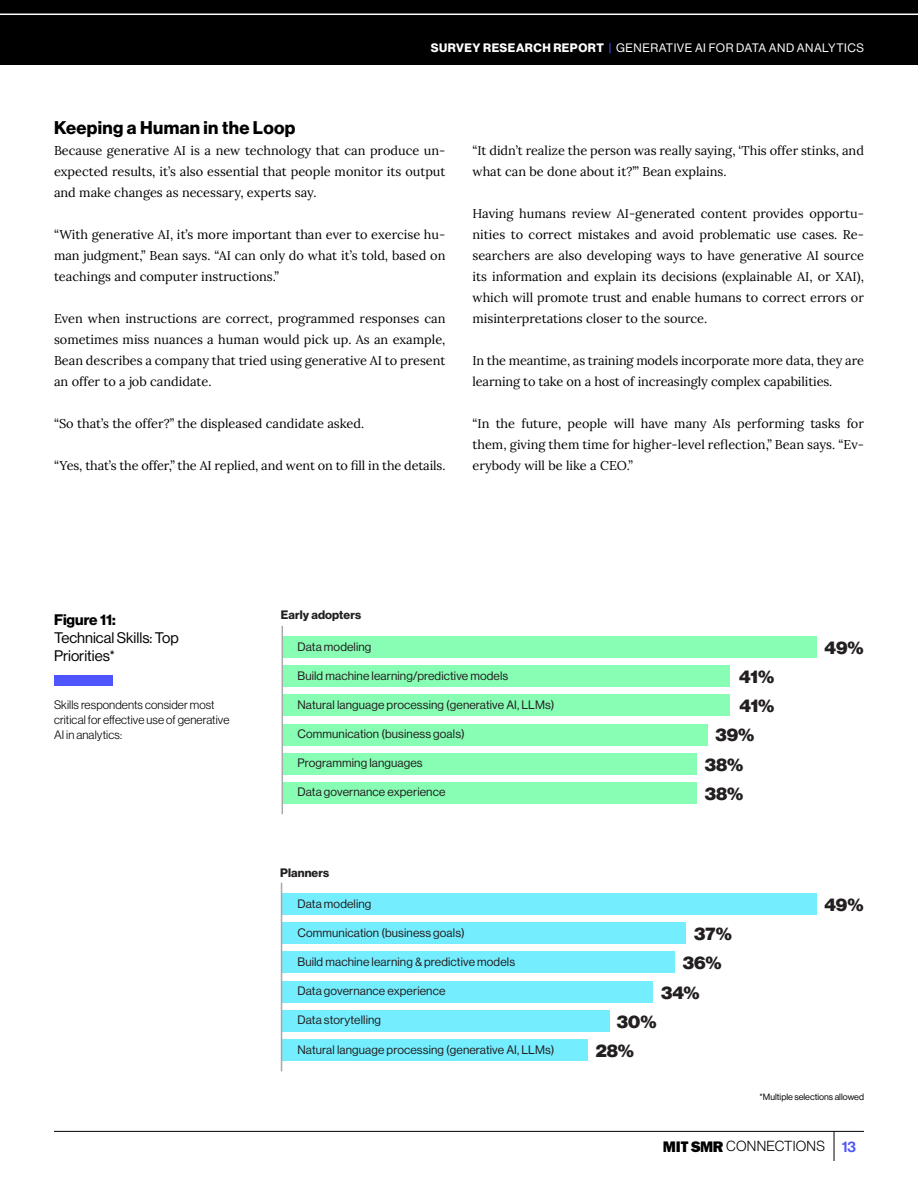
<style>
.page{position:relative;width:918px;height:1188px;background:#fff}
.page>*{position:absolute;margin:0;border:0;box-sizing:border-box;transform-origin:0 0}
.t1{font:18px/29.2px "N Haas Grotesk DS Std 95 Blk";color:#231f20}
.t2{font:18px "N Haas Grotesk DS Std 75 Bd";letter-spacing:.02em;color:#000}
.t3{font:15px/18px "N Haas Grotesk DS Std 55 Rg";color:#000}
.t4{font:15px "N Haas Grotesk DS Std 75 Bd";color:#000}
.t5{font:14.25px "N Haas Grotesk DS Std 45 Lt";letter-spacing:.015em;color:#000}
.t6{font:12.75px/21px "Lora";color:#000;text-align:justify}
.t7{font:12px "N Haas Grotesk DS Std 55 Rg";letter-spacing:.01em;color:#231f20}
.t8{font:12px "N Haas Grotesk DS Std 55 Rg";letter-spacing:.04em;color:#fff}
.t9{font:12px/15px "N Haas Grotesk DS Std 45 Lt";letter-spacing:.01em;color:#000}
.t10{font:12px "N Haas Grotesk DS Std 75 Bd";letter-spacing:.01em;color:#231f20}
.t11{font:9px "N Haas Grotesk DS Std 55 Rg";color:#000}
.s1{font-family:"N Haas Grotesk DS Std 75 Bd"}
.s2{color:#4e55fd}
.s3{font-family:"ITC Franklin Gothic Std Hvy";font-size:15.45px}
.s4{font-family:"N Haas Grotesk DS Std 65 Md";font-size:15px;color:#4e55fd}
</style>
<div class="page">
<div style="left:0;top:0;width:918px;height:65px;background:#000"></div>
<hr style="left:54px;top:1131px;width:810px;height:1px;background:#000">
<hr style="left:834px;top:1131px;width:1px;height:30px;background:#000">
<hr style="left:0;top:14px;width:918px;height:1px;background:#fff">
<div style="left:54px;top:675px;width:58px;height:11px;background:#4e55fd"></div>
<div style="left:282px;top:782px;width:415px;height:21px;background:#88fdb4"></div>
<div style="left:282px;top:753px;width:415px;height:21px;background:#88fdb4"></div>
<div style="left:282px;top:724px;width:426px;height:21px;background:#88fdb4"></div>
<div style="left:282px;top:695px;width:448px;height:21px;background:#88fdb4"></div>
<div style="left:282px;top:666px;width:448px;height:21px;background:#88fdb4"></div>
<div style="left:282px;top:637px;width:535px;height:21px;background:#88fdb4"></div>
<div style="left:282px;top:1039px;width:306px;height:22px;background:#74eeff"></div>
<div style="left:282px;top:1010px;width:328px;height:22px;background:#74eeff"></div>
<div style="left:282px;top:981px;width:371px;height:21px;background:#74eeff"></div>
<div style="left:282px;top:952px;width:393px;height:21px;background:#74eeff"></div>
<div style="left:282px;top:923px;width:404px;height:21px;background:#74eeff"></div>
<div style="left:282px;top:894px;width:535px;height:21px;background:#74eeff"></div>
<hr style="left:282px;top:626px;width:1px;height:188px;background:#a6a8ab">
<hr style="left:281px;top:883px;width:1px;height:188px;background:#a6a8ab">
<p class="t8" style="left:431px;top:41px;width:435px"><span class="s1">SURVEY RESEARCH REPORT</span> <span class="s2">|</span> GENERATIVE AI FOR DATA AND ANALYTICS</p>
<p class="t8" style="left:310px;top:41px;width:555px"><span class="s1">MANAGER’S GUIDE</span> — TRANSFORM YOUR WORKFORCE WITH SKILLS FOR MACHINE LEARN NG</p>
<h1 class="t2" style="left:54px;top:117px;width:243px">Keeping a Human in the Loop</h1>
<p class="t6" style="left:54px;top:139px;width:393px">Because generative AI is a new technology that can produce un&shy;expected results, it’s also essential that people monitor its output and make changes as necessary, experts say.</p>
<p class="t6" style="left:54px;top:223px;width:393px">“With generative AI, it’s more important than ever to exercise hu&shy;man judgment,” Bean says. “AI can only do what it’s told, based on teachings and computer instructions.”</p>
<p class="t6" style="left:54px;top:307px;width:393px">Even when instructions are correct, programmed responses can sometimes miss nuances a human would pick up. As an example, Bean describes a company that tried using generative AI to present an offer to a job candidate.</p>
<p class="t6" style="left:54px;top:412px;width:312px">“So that’s the offer?” the displeased candidate asked.</p>
<p class="t6" style="left:54px;top:454px;width:393px">“Yes, that’s the offer,” the AI replied, and went on to fill in the details.</p>
<p class="t6" style="left:472px;top:139px;width:393px">“It didn’t realize the person was really saying, ‘This offer stinks, and what can be done about it?’” Bean explains.</p>
<p class="t6" style="left:472px;top:202px;width:393px">Having humans review AI-generated content provides opportu&shy;nities to correct mistakes and avoid problematic use cases. Re&shy;searchers are also developing ways to have generative AI source its information and explain its decisions (explainable AI, or XAI), which will promote trust and enable humans to correct errors or misinterpretations closer to the source.</p>
<p class="t6" style="left:472px;top:349px;width:393px">In the meantime, as training models incorporate more data, they are learning to take on a host of increasingly complex capabilities.</p>
<p class="t6" style="left:472px;top:412px;width:393px">“In the future, people will have many AIs performing tasks for them, giving them time for higher-level reflection,” Bean says. “Ev&shy;erybody will be like a CEO.”</p>
<p class="t4" style="left:54px;top:611px;width:63px">Figure 11:</p>
<p class="t3" style="left:54px;top:629px;width:126px">Technical Skills: Top<br>Priorities*</p>
<p class="t9" style="left:54px;top:697px;width:177px">Skills respondents consider most critical for effective use of generative<br>AI in analytics:</p>
<p class="t10" style="left:281px;top:608px;width:82px">Early adopters</p>
<p class="t7" style="left:298px;top:640px;width:75px">Data modeling</p>
<p class="t7" style="left:298px;top:669px;width:212px">Build machine learning/predictive models</p>
<p class="t7" style="left:298px;top:698px;width:259px">Natural language processing (generative AI, LLMs)</p>
<p class="t7" style="left:298px;top:727px;width:169px">Communication (business goals)</p>
<p class="t7" style="left:298px;top:756px;width:127px">Programming languages</p>
<p class="t7" style="left:298px;top:785px;width:149px">Data governance experience</p>
<p class="t10" style="left:280px;top:866px;width:51px">Planners</p>
<p class="t7" style="left:298px;top:897px;width:75px">Data modeling</p>
<p class="t7" style="left:298px;top:926px;width:169px">Communication (business goals)</p>
<p class="t7" style="left:298px;top:955px;width:219px">Build machine learning &amp; predictive models</p>
<p class="t7" style="left:298px;top:984px;width:149px">Data governance experience</p>
<p class="t7" style="left:298px;top:1013px;width:85px">Data storytelling</p>
<p class="t7" style="left:298px;top:1043px;width:259px">Natural language processing (generative AI, LLMs)</p>
<h1 class="t1" style="left:739px;top:662px;width:36px">41%</h1>
<h1 class="t1" style="left:739px;top:692px;width:36px">41%</h1>
<h1 class="t1" style="left:715px;top:721px;width:40px">39%</h1>
<h1 class="t1" style="left:705px;top:750px;width:40px">38%</h1>
<h1 class="t1" style="left:705px;top:779px;width:40px">38%</h1>
<h1 class="t1" style="left:694px;top:920px;width:39px">37%</h1>
<h1 class="t1" style="left:683px;top:949px;width:41px">36%</h1>
<h1 class="t1" style="left:661px;top:978px;width:40px">34%</h1>
<h1 class="t1" style="left:596px;top:1007px;width:62px;text-indent:21px">30%<br>28%</h1>
<h1 class="t1" style="left:824px;top:633px;width:41px">49%</h1>
<h1 class="t1" style="left:824px;top:890px;width:41px">49%</h1>
<p class="t11" style="left:760px;top:1091px;width:106px">*Multiple selections allowed</p>
<p class="t5" style="left:663px;top:1138px;width:195px"><span class="s3">MIT SMR</span> CONNECTIONS <span class="s4">13</span></p>
</div>
